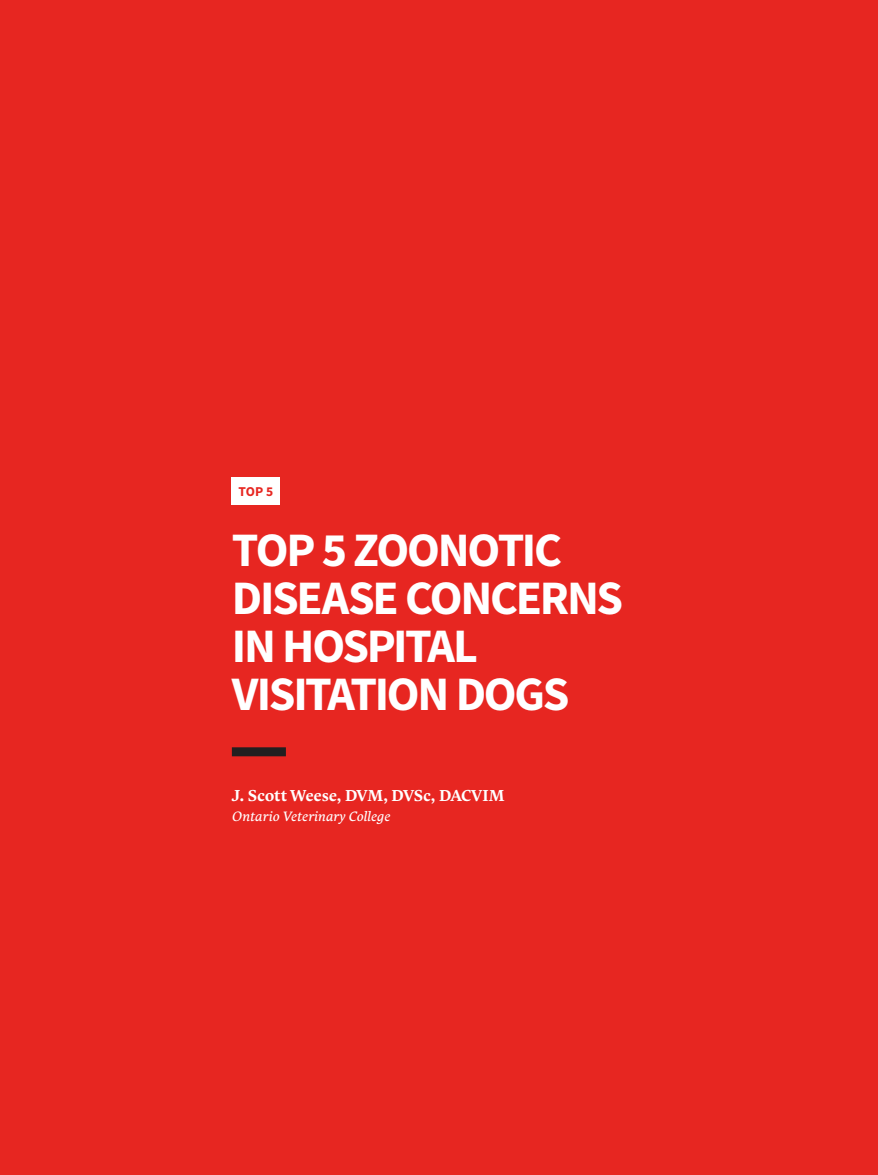
<style>
.page{position:relative;width:878px;height:1175px;background:#fff}
.page>*{position:absolute;margin:0;border:0;box-sizing:border-box;transform-origin:0 0}
.t1{font:700 48px/48px "Source Sans Pro";letter-spacing:-.045em;color:#fff}
.t2{font:700 15.75px "Comenia Serif Pro";letter-spacing:-.015em;color:#fff}
.t3{font:italic 13.5px "Comenia Serif Pro";letter-spacing:.005em;color:#fff}
.t4{font:700 13.5px "Source Sans Pro";color:#e72621}
</style>
<div class="page">
<div style="left:0;top:0;width:878px;height:1174px;background:#e72621"></div>
<div style="left:232px;top:477px;width:48px;height:27px;background:#fff"></div>
<div style="left:232px;top:747px;width:54px;height:9px;background:#231f20"></div>
<p class="t4" style="left:239px;top:482px;width:36px">TOP 5</p>
<p class="t1" style="left:232px;top:527px;width:393px">TOP 5 ZOONOTIC<br>DISEASE CONCERNS<br>IN HOSPITAL<br>VISITATION DOGS</p>
<p class="t2" style="left:232px;top:784px;width:274px">J. Scott Weese, DVM, DVSc, DACVIM</p>
<p class="t3" style="left:232px;top:806px;width:160px">Ontario Veterinary College</p>
</div>
